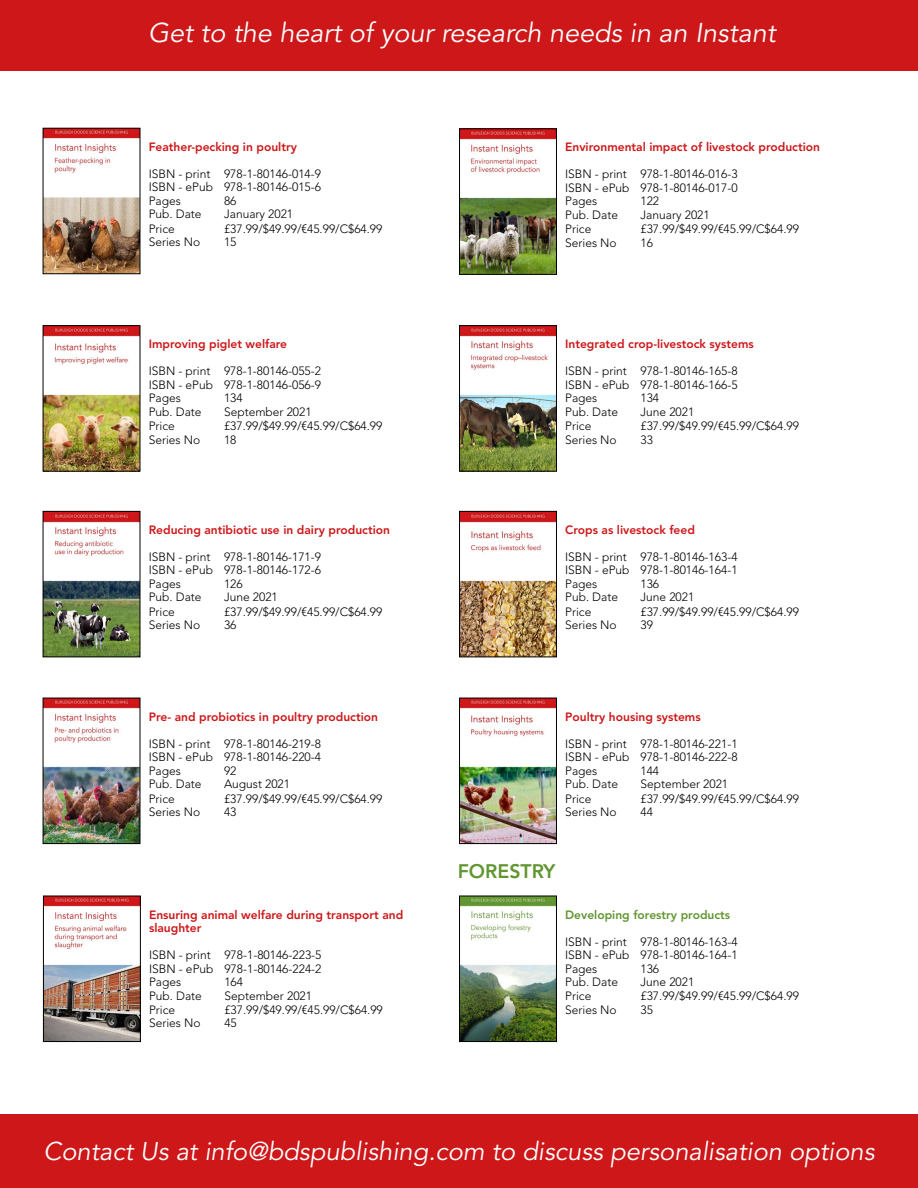
<style>
.page{position:relative;width:918px;height:1188px;background:#fff}
.page>*{position:absolute;margin:0;border:0;box-sizing:border-box;transform-origin:0 0}
.t1{font:italic 27px "Avenir LT Std";color:#fff}
.t2{font:italic 25.5px "Avenir LT Std";color:#fff}
.t3{font:800 19.5px "Avenir LT Std";color:#619631}
.t4{font:300 12px/13.5px "Avenir LT Std";color:#000;text-align:justify}
.t5{font:800 12px/13.5px "Avenir LT Std";color:#cd1719}
.t6{font:800 12px "Avenir LT Std";color:#619631}
</style>
<div class="page">
<div style="left:0;top:0;width:918px;height:71px;background:#cd1719"></div>
<div style="left:0;top:1115px;width:918px;height:73px;background:#cd1719"></div>
<img style="left:461px;top:131px;width:94px;height:142px">
<div style="left:459px;top:129px;width:98px;height:146px;border:1px solid #000"></div>
<img style="left:45px;top:130px;width:93px;height:142px">
<div style="left:43px;top:128px;width:97px;height:146px;border:1px solid #000"></div>
<img style="left:461px;top:327px;width:94px;height:142px">
<div style="left:459px;top:325px;width:98px;height:146px;border:1px solid #000"></div>
<img style="left:45px;top:327px;width:93px;height:142px">
<img style="left:45px;top:513px;width:93px;height:142px">
<div style="left:43px;top:511px;width:97px;height:146px;border:1px solid #000"></div>
<img style="left:461px;top:513px;width:94px;height:142px">
<div style="left:459px;top:511px;width:98px;height:146px;border:1px solid #000"></div>
<img style="left:45px;top:700px;width:93px;height:142px">
<div style="left:43px;top:698px;width:97px;height:146px;border:1px solid #000"></div>
<img style="left:461px;top:700px;width:94px;height:142px">
<div style="left:459px;top:698px;width:98px;height:146px;border:1px solid #000"></div>
<img style="left:45px;top:898px;width:94px;height:142px">
<div style="left:43px;top:896px;width:98px;height:146px;border:1px solid #000"></div>
<img style="left:461px;top:898px;width:94px;height:142px">
<div style="left:459px;top:896px;width:98px;height:146px;border:1px solid #000"></div>
<h1 class="t1" style="left:148px;top:17px;width:629px">Get to the heart of your research needs in an Instant</h1>
<p class="t5" style="left:149px;top:140px;width:150px">Feather-pecking in poultry</p>
<p class="t4" style="left:149px;top:167px;width:174px">ISBN - print 978-1-80146-014-9<br>ISBN - ePub 978-1-80146-015-6<br>Pages</p>
<p class="t4" style="left:224px;top:194px;width:14px">86</p>
<p class="t4" style="left:149px;top:207px;width:54px">Pub. Date</p>
<p class="t4" style="left:224px;top:207px;width:71px">January 2021</p>
<p class="t4" style="left:149px;top:222px;width:28px">Price</p>
<p class="t4" style="left:224px;top:222px;width:160px">£37.99/$49.99/€45.99/C$64.99</p>
<p class="t4" style="left:149px;top:235px;width:53px">Series No</p>
<p class="t4" style="left:224px;top:235px;width:14px">15</p>
<p class="t5" style="left:565px;top:141px;width:256px">Environmental impact of livestock production</p>
<p class="t4" style="left:565px;top:168px;width:174px">ISBN - print 978-1-80146-016-3<br>ISBN - ePub 978-1-80146-017-0<br>Pages</p>
<p class="t4" style="left:641px;top:195px;width:20px">122</p>
<p class="t4" style="left:565px;top:208px;width:54px">Pub. Date</p>
<p class="t4" style="left:641px;top:208px;width:71px">January 2021</p>
<p class="t4" style="left:565px;top:222px;width:28px">Price</p>
<p class="t4" style="left:641px;top:222px;width:160px">£37.99/$49.99/€45.99/C$64.99</p>
<p class="t4" style="left:565px;top:236px;width:53px">Series No</p>
<p class="t4" style="left:641px;top:236px;width:14px">16</p>
<p class="t5" style="left:149px;top:337px;width:140px">Improving piglet welfare</p>
<p class="t4" style="left:149px;top:364px;width:174px">ISBN - print 978-1-80146-055-2<br>ISBN - ePub 978-1-80146-056-9<br>Pages</p>
<p class="t4" style="left:224px;top:391px;width:20px">134</p>
<p class="t4" style="left:149px;top:405px;width:54px">Pub. Date</p>
<p class="t4" style="left:224px;top:405px;width:89px">September 2021</p>
<p class="t4" style="left:149px;top:419px;width:28px">Price</p>
<p class="t4" style="left:224px;top:419px;width:160px">£37.99/$49.99/€45.99/C$64.99</p>
<p class="t4" style="left:149px;top:433px;width:53px">Series No</p>
<p class="t4" style="left:224px;top:433px;width:14px">18</p>
<p class="t5" style="left:565px;top:337px;width:190px">Integrated crop-livestock systems</p>
<p class="t4" style="left:565px;top:364px;width:174px">ISBN - print 978-1-80146-165-8<br>ISBN - ePub 978-1-80146-166-5<br>Pages</p>
<p class="t4" style="left:641px;top:391px;width:20px">134</p>
<p class="t4" style="left:565px;top:405px;width:54px">Pub. Date</p>
<p class="t4" style="left:641px;top:405px;width:55px">June 2021</p>
<p class="t4" style="left:565px;top:419px;width:28px">Price</p>
<p class="t4" style="left:641px;top:419px;width:160px">£37.99/$49.99/€45.99/C$64.99</p>
<p class="t4" style="left:565px;top:433px;width:53px">Series No</p>
<p class="t4" style="left:641px;top:433px;width:14px">33</p>
<p class="t5" style="left:149px;top:523px;width:243px">Reducing antibiotic use in dairy production</p>
<p class="t4" style="left:149px;top:550px;width:174px">ISBN - print 978-1-80146-171-9<br>ISBN - ePub 978-1-80146-172-6<br>Pages</p>
<p class="t4" style="left:224px;top:577px;width:20px">126</p>
<p class="t4" style="left:149px;top:591px;width:54px">Pub. Date</p>
<p class="t4" style="left:224px;top:591px;width:55px">June 2021</p>
<p class="t4" style="left:149px;top:605px;width:28px">Price</p>
<p class="t4" style="left:224px;top:605px;width:160px">£37.99/$49.99/€45.99/C$64.99</p>
<p class="t4" style="left:149px;top:618px;width:53px">Series No</p>
<p class="t4" style="left:224px;top:618px;width:14px">36</p>
<p class="t5" style="left:565px;top:523px;width:131px">Crops as livestock feed</p>
<p class="t4" style="left:565px;top:550px;width:174px">ISBN - print 978-1-80146-163-4<br>ISBN - ePub 978-1-80146-164-1<br>Pages</p>
<p class="t4" style="left:641px;top:577px;width:20px">136</p>
<p class="t4" style="left:565px;top:591px;width:54px">Pub. Date</p>
<p class="t4" style="left:641px;top:591px;width:55px">June 2021</p>
<p class="t4" style="left:565px;top:605px;width:28px">Price</p>
<p class="t4" style="left:641px;top:605px;width:160px">£37.99/$49.99/€45.99/C$64.99</p>
<p class="t4" style="left:565px;top:619px;width:53px">Series No</p>
<p class="t4" style="left:641px;top:619px;width:14px">39</p>
<p class="t5" style="left:149px;top:710px;width:231px">Pre- and probiotics in poultry production</p>
<p class="t4" style="left:149px;top:737px;width:174px">ISBN - print 978-1-80146-219-8<br>ISBN - ePub 978-1-80146-220-4<br>Pages</p>
<p class="t4" style="left:224px;top:764px;width:14px">92</p>
<p class="t4" style="left:149px;top:777px;width:54px">Pub. Date</p>
<p class="t4" style="left:224px;top:777px;width:68px">August 2021</p>
<p class="t4" style="left:149px;top:792px;width:28px">Price</p>
<p class="t4" style="left:224px;top:792px;width:160px">£37.99/$49.99/€45.99/C$64.99</p>
<p class="t4" style="left:149px;top:805px;width:53px">Series No</p>
<p class="t4" style="left:224px;top:805px;width:14px">43</p>
<p class="t5" style="left:565px;top:710px;width:137px">Poultry housing systems</p>
<p class="t4" style="left:565px;top:737px;width:174px">ISBN - print 978-1-80146-221-1<br>ISBN - ePub 978-1-80146-222-8<br>Pages</p>
<p class="t4" style="left:641px;top:764px;width:20px">144</p>
<p class="t4" style="left:565px;top:777px;width:54px">Pub. Date</p>
<p class="t4" style="left:641px;top:777px;width:89px">September 2021</p>
<p class="t4" style="left:565px;top:792px;width:28px">Price</p>
<p class="t4" style="left:641px;top:792px;width:160px">£37.99/$49.99/€45.99/C$64.99</p>
<p class="t4" style="left:565px;top:805px;width:53px">Series No</p>
<p class="t4" style="left:641px;top:805px;width:14px">44</p>
<h3 class="t3" style="left:458px;top:860px;width:99px">FORESTRY</h3>
<p class="t5" style="left:149px;top:908px;width:256px">Ensuring animal welfare during transport and slaughter</p>
<p class="t4" style="left:149px;top:948px;width:174px">ISBN - print 978-1-80146-223-5<br>ISBN - ePub 978-1-80146-224-2<br>Pages</p>
<p class="t4" style="left:224px;top:975px;width:20px">164</p>
<p class="t4" style="left:149px;top:989px;width:54px">Pub. Date</p>
<p class="t4" style="left:224px;top:989px;width:89px">September 2021</p>
<p class="t4" style="left:149px;top:1003px;width:28px">Price</p>
<p class="t4" style="left:224px;top:1003px;width:160px">£37.99/$49.99/€45.99/C$64.99</p>
<p class="t4" style="left:149px;top:1017px;width:53px">Series No</p>
<p class="t4" style="left:224px;top:1017px;width:14px">45</p>
<p class="t6" style="left:565px;top:907px;width:167px">Developing forestry products</p>
<p class="t4" style="left:565px;top:935px;width:174px">ISBN - print 978-1-80146-163-4<br>ISBN - ePub 978-1-80146-164-1<br>Pages</p>
<p class="t4" style="left:641px;top:962px;width:20px">136</p>
<p class="t4" style="left:565px;top:975px;width:54px">Pub. Date</p>
<p class="t4" style="left:641px;top:975px;width:55px">June 2021</p>
<p class="t4" style="left:565px;top:990px;width:28px">Price</p>
<p class="t4" style="left:641px;top:990px;width:160px">£37.99/$49.99/€45.99/C$64.99</p>
<p class="t4" style="left:565px;top:1003px;width:53px">Series No</p>
<p class="t4" style="left:641px;top:1003px;width:14px">35</p>
<h2 class="t2" style="left:43px;top:1136px;width:833px">Contact Us at info@bdspublishing.com to discuss personalisation options</h2>
</div>
